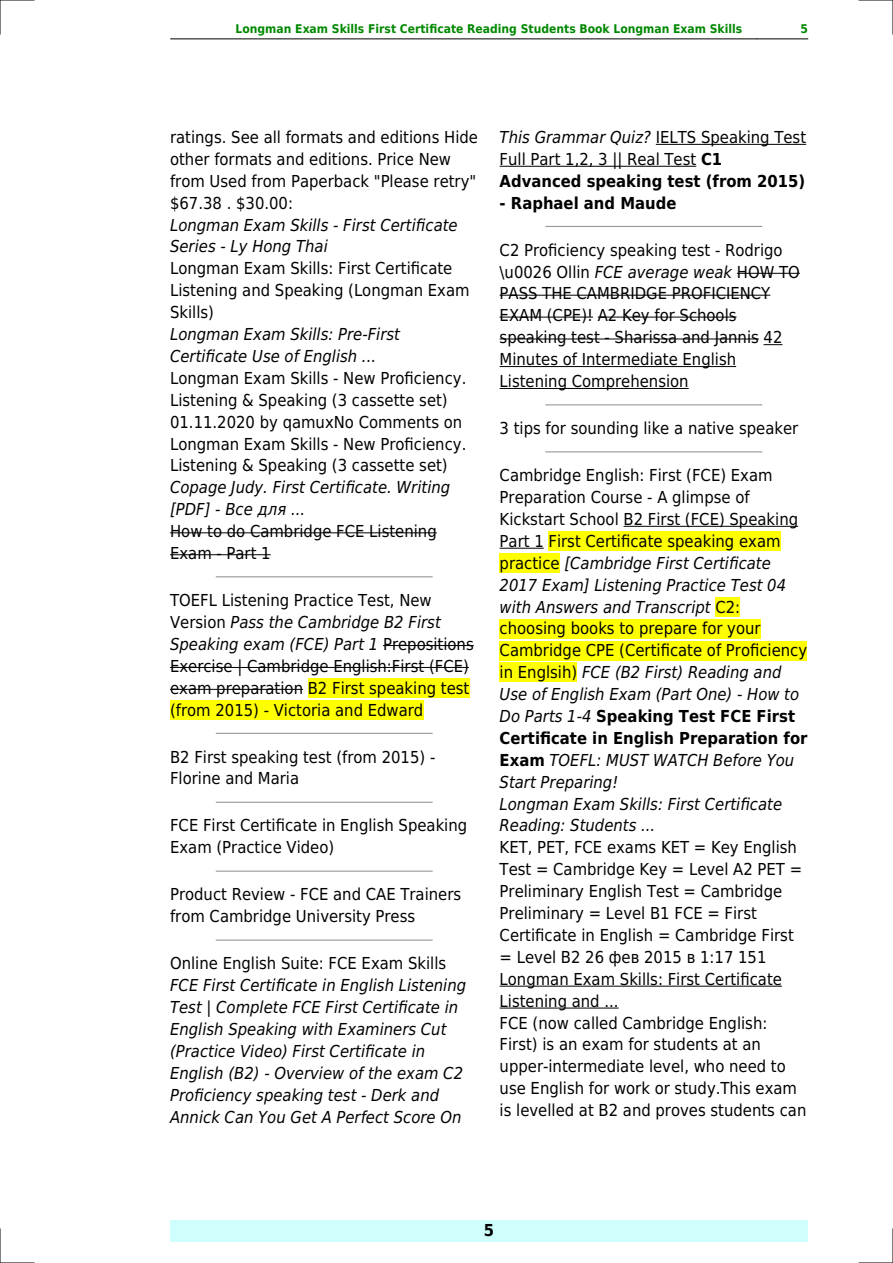
<style>
.page{position:relative;width:893px;height:1263px;background:#fff}
.page>*{position:absolute;margin:0;border:0;box-sizing:border-box;transform-origin:0 0}
.t1{font:16.5px/21.9px "DejaVu Sans Condensed";color:#000}
.t2{font:italic 16.5px/21.9px "DejaVu Sans Condensed";color:#000}
.t3{font:700 16.5px "DejaVu Sans Condensed";color:#000}
.t4{font:700 12px "DejaVu Sans Condensed";color:#080}
.s1{font-style:italic}
.s2{font-weight:700}
.s3{font-style:normal}
.s4{font-weight:700;font-style:normal}
</style>
<div class="page">
<hr style="left:170px;top:39px;width:51px;height:1px;background:#000">
<hr style="left:221px;top:39px;width:536px;height:1px;background:#000">
<hr style="left:757px;top:39px;width:51px;height:1px;background:#000">
<div style="left:170px;top:1220px;width:638px;height:22px;background:#cffffc"></div>
<hr style="left:170px;top:532px;width:267px;height:1px;background:#000">
<hr style="left:170px;top:554px;width:101px;height:1px;background:#000">
<hr style="left:216px;top:576px;width:216px;height:1px;background:#999">
<hr style="left:383px;top:645px;width:91px;height:1px;background:#000">
<hr style="left:170px;top:667px;width:299px;height:1px;background:#000">
<hr style="left:170px;top:689px;width:133px;height:1px;background:#000">
<div style="left:308px;top:678px;width:161px;height:19px;background:#ff0"></div>
<div style="left:170px;top:700px;width:253px;height:19px;background:#ff0"></div>
<hr style="left:216px;top:733px;width:216px;height:1px;background:#999">
<hr style="left:216px;top:802px;width:216px;height:1px;background:#999">
<hr style="left:216px;top:871px;width:216px;height:1px;background:#999">
<hr style="left:216px;top:939px;width:216px;height:2px;background:#999">
<hr style="left:656px;top:144px;width:150px;height:1px;background:#000">
<hr style="left:500px;top:166px;width:196px;height:1px;background:#000">
<hr style="left:546px;top:226px;width:216px;height:1px;background:#999">
<hr style="left:737px;top:273px;width:63px;height:1px;background:#000">
<hr style="left:500px;top:295px;width:270px;height:1px;background:#000">
<hr style="left:500px;top:317px;width:93px;height:1px;background:#000">
<hr style="left:598px;top:317px;width:139px;height:1px;background:#000">
<hr style="left:500px;top:339px;width:259px;height:1px;background:#000">
<svg style="left:764px;top:344px;width:18px;height:1px"></svg>
<hr style="left:500px;top:366px;width:236px;height:1px;background:#000">
<hr style="left:500px;top:388px;width:189px;height:1px;background:#000">
<hr style="left:546px;top:404px;width:216px;height:1px;background:#999">
<hr style="left:546px;top:451px;width:216px;height:1px;background:#999">
<hr style="left:624px;top:526px;width:174px;height:1px;background:#000">
<hr style="left:500px;top:548px;width:44px;height:1px;background:#000">
<div style="left:548px;top:531px;width:232px;height:20px;background:#ff0"></div>
<div style="left:500px;top:553px;width:60px;height:20px;background:#ff0"></div>
<div style="left:715px;top:597px;width:25px;height:19px;background:#ff0"></div>
<div style="left:500px;top:619px;width:261px;height:19px;background:#ff0"></div>
<div style="left:500px;top:641px;width:307px;height:19px;background:#ff0"></div>
<div style="left:500px;top:663px;width:77px;height:19px;background:#ff0"></div>
<hr style="left:500px;top:986px;width:282px;height:1px;background:#000">
<hr style="left:500px;top:1008px;width:119px;height:1px;background:#000">
<hr style="left:0;top:0;width:34px;height:1px;background:#000">
<hr style="left:859px;top:0;width:34px;height:1px;background:#000">
<hr style="left:0;top:1262px;width:34px;height:1px;background:#000">
<hr style="left:859px;top:1262px;width:34px;height:1px;background:#000">
<hr style="left:0;top:0;width:1px;height:34px;background:#000">
<hr style="left:0;top:1229px;width:1px;height:34px;background:#000">
<hr style="left:892px;top:0;width:1px;height:34px;background:#000">
<hr style="left:892px;top:1229px;width:1px;height:34px;background:#000">
<p class="t4" style="left:236px;top:21px;width:508px">Longman Exam Skills First Certificate Reading Students Book Longman Exam Skills</p>
<p class="t4" style="left:800px;top:21px;width:9px">5</p>
<p class="t1" style="left:170px;top:126px;width:309px">ratings. See all formats and editions Hide other formats and editions. Price New from Used from Paperback "Please retry" $67.38 . $30.00:</p>
<p class="t2" style="left:170px;top:214px;width:289px">Longman Exam Skills - First Certificate<br>Series - Ly Hong Thai</p>
<p class="t1" style="left:170px;top:258px;width:301px">Longman Exam Skills: First Certificate<br>Listening and Speaking (Longman Exam<br>Skills)</p>
<p class="t2" style="left:170px;top:323px;width:231px">Longman Exam Skills: Pre-First<br>Certificate Use of English ...</p>
<p class="t1" style="left:170px;top:367px;width:298px">Longman Exam Skills - New Proficiency.<br>Listening &amp; Speaking (3 cassette set)<br>01.11.2020 by qamuxNo Comments on Longman Exam Skills - New Proficiency.<br>Listening &amp; Speaking (3 cassette set)</p>
<p class="t2" style="left:170px;top:477px;width:282px">Copage Judy. First Certificate. Writing [PDF] -</p>
<p class="t2" style="left:291px;top:498px;width:16px">...</p>
<p class="t1" style="left:170px;top:520px;width:268px">How to do Cambridge FCE Listening<br>Exam - Part 1</p>
<p class="t1" style="left:170px;top:589px;width:305px">TOEFL Listening Practice Test, New Version <span class="s1">Pass the Cambridge B2 First Speaking exam (FCE) Part 1</span> Prepositions Exercise | Cambridge English:First (FCE) exam preparation B2 First speaking test (from 2015) - Victoria and Edward</p>
<p class="t1" style="left:170px;top:746px;width:267px">B2 First speaking test (from 2015) -<br>Florine and Maria</p>
<p class="t1" style="left:170px;top:815px;width:299px">FCE First Certificate in English Speaking<br>Exam (Practice Video)</p>
<p class="t1" style="left:170px;top:884px;width:293px">Product Review - FCE and CAE Trainers from Cambridge University Press</p>
<p class="t1" style="left:170px;top:953px;width:278px">Online English Suite: FCE Exam Skills</p>
<p class="t2" style="left:170px;top:974px;width:298px">FCE First Certificate in English Listening Test | Complete FCE First Certificate in English Speaking with Examiners Cut (Practice Video) First Certificate in English (B2) - Overview of the exam C2<br>Proficiency speaking test - Derk and Annick Can You Get A Perfect Score On</p>
<p class="t1" style="left:500px;top:126px;width:308px"><span class="s1">This Grammar Quiz?</span> IELTS Speaking Test<br>Full Part 1,2, 3 || Real Test <span class="s2">C1<br>Advanced speaking test (from 2015)</span></p>
<p class="t3" style="left:500px;top:193px;width:178px">- Raphael and Maude</p>
<p class="t1" style="left:500px;top:239px;width:302px">C2 Proficiency speaking test - Rodrigo \u0026 Ollin <span class="s1">FCE average weak</span> HOW TO PASS THE CAMBRIDGE PROFICIENCY EXAM (CPE)! A2 Key for Schools speaking test - Sharissa and Jannis 42<br>Minutes of Intermediate English Listening Comprehension</p>
<p class="t1" style="left:500px;top:417px;width:300px">3 tips for sounding like a native speaker</p>
<p class="t2" style="left:500px;top:464px;width:309px"><span class="s3">Cambridge English: First (FCE) Exam Preparation Course - A glimpse of Kickstart School B2 First (FCE) Speaking Part 1 First Certificate speaking exam practice</span> [Cambridge First Certificate 2017 Exam] Listening Practice Test 04 with Answers and Transcript <span class="s3">C2: choosing books to prepare for your Cambridge CPE (Certificate of Proficiency in Englsih)</span> FCE (B2 First) Reading and Use of English Exam (Part One) - How to Do Parts 1-4 <span class="s4">Speaking Test FCE First Certificate in English Preparation for Exam</span> TOEFL: MUST WATCH Before You Start Preparing!<br>Longman Exam Skills: First Certificate Reading: Students ...</p>
<p class="t1" style="left:500px;top:837px;width:304px">KET, PET, FCE exams KET = Key English<br>Test = Cambridge Key = Level A2 PET =<br>Preliminary English Test = Cambridge<br>Preliminary = Level B1 FCE = First<br>Certificate in English = Cambridge First = Level B2 26</p>
<p class="t1" style="left:500px;top:946px;width:308px;text-indent:145px">2015 1:17 151<br>Longman Exam Skills: First Certificate<br>Listening and ...<br>FCE (now called Cambridge English:<br>First) is an exam for students at an upper-intermediate level, who need to use English for work or study.This exam is levelled at B2 and proves students can</p>
<p class="t3" style="left:484px;top:1221px;width:12px">5</p>
</div>
